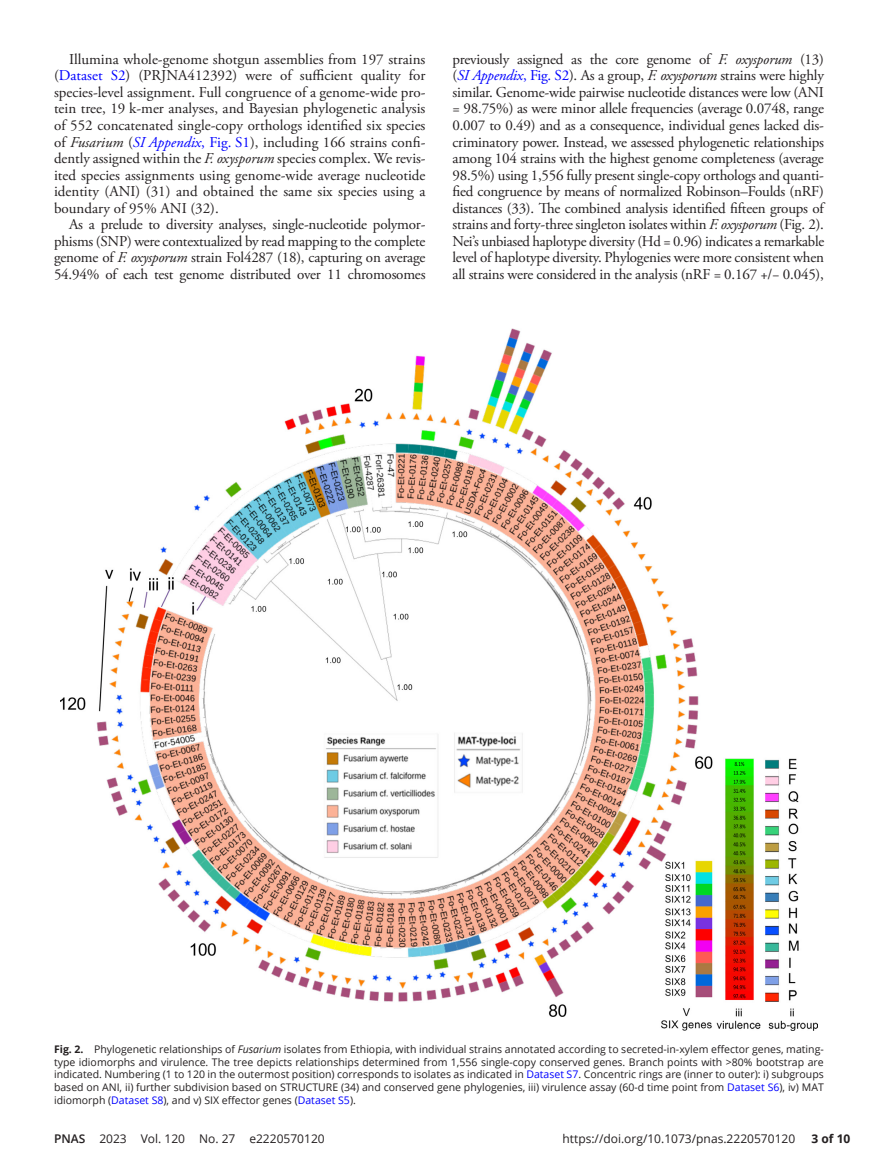
<style>
.page{position:relative;width:878px;height:1175px;background:#fff}
.page>*{position:absolute;margin:0;border:0;box-sizing:border-box;transform-origin:0 0}
.t1{font:15px/16.5px "Adobe Garamond Pro";letter-spacing:-.015em;color:#231f20;text-align:justify}
.t2{font:12px "Open Sans";color:#231f20}
.t3{font:700 12px "Open Sans";color:#231f20}
.t4{font:10.5px/12.8px "Open Sans";color:#231f20;text-align:justify}
.s1{color:#00f}
.s2{font-style:italic}
.s3{font-style:italic;color:#00f}
.s4{font-weight:700}
.s5{font-weight:600}
</style>
<div class="page">
<img style="left:60px;top:329px;width:757px;height:701px">
<p class="t1" style="left:54px;top:51px;width:373px;text-indent:15px">Illumina whole-genome shotgun assemblies from 197 strains (<span class="s1">Dataset S2</span>) (PRJNA412392) were of sufficient quality for species-level assignment. Full congruence of a genome-wide pro&shy;tein tree, 19 k-mer analyses, and Bayesian phylogenetic analysis of 552 concatenated single-copy orthologs identified six species of <span class="s2">Fusarium</span> (<span class="s3">SI Appendix</span><span class="s1">, Fig. S1</span>), including 166 strains confi&shy;dently assigned within the <span class="s2">F. oxysporum</span> species complex. We revis&shy;ited species assignments using genome-wide average nucleotide identity (ANI) (31) and obtained the same six species using a boundary of 95% ANI (32).</p>
<p class="t1" style="left:54px;top:216px;width:373px;text-indent:15px">As a prelude to diversity analyses, single-nucleotide polymor&shy;phisms (SNP) were contextualized by read mapping to the complete genome of <span class="s2">F. oxysporum</span> strain Fol4287 (18), capturing on average 54.94% of each test genome distributed over 11 chromosomes</p>
<p class="t1" style="left:452px;top:51px;width:373px">previously assigned as the core genome of <span class="s2">F. oxysporum</span> (13) (<span class="s3">SI Appendix</span><span class="s1">, Fig. S2</span>). As a group, <span class="s2">F. oxysporum</span> strains were highly similar. Genome-wide pairwise nucleotide distances were low (ANI = 98.75%) as were minor allele frequencies (average 0.0748, range 0.007 to 0.49) and as a consequence, individual genes lacked dis&shy;criminatory power. Instead, we assessed phylogenetic relationships among 104 strains with the highest genome completeness (average 98.5%) using 1,556 fully present single-copy orthologs and quanti&shy;fied congruence by means of normalized Robinson–Foulds (nRF) distances (33). The combined analysis identified fifteen groups of strains and forty-three singleton isolates within <span class="s2">F. oxysporum</span> (Fig. 2).<br>Nei’s unbiased haplotype diversity (Hd = 0.96) indicates a remarkable level of haplotype diversity. Phylogenies were more consistent when all strains were considered in the analysis (nRF = 0.167 +/− 0.045),</p>
<p class="t4" style="left:54px;top:1042px;width:771px"><span class="s4">Fig. 2.</span> Phylogenetic relationships of <span class="s2">Fusarium</span> isolates from Ethiopia, with individual strains annotated according to secreted-in-xylem effector genes, mating&shy;type idiomorphs and virulence. The tree depicts relationships determined from 1,556 single-copy conserved genes. Branch points with &gt;80% bootstrap are indicated. Numbering (1 to 120 in the outermost position) corresponds to isolates as indicated in <span class="s1">Dataset S7</span>. Concentric rings are (inner to outer): i) subgroups based on ANI, ii) further subdivision based on STRUCTURE (34) and conserved gene phylogenies, iii) virulence assay (60-d time point from <span class="s1">Dataset S6</span>), iv) MAT idiomorph (<span class="s1">Dataset S8</span>), and v) SIX effector genes (<span class="s1">Dataset S5</span>).</p>
<p class="t2" style="left:54px;top:1130px;width:272px"><span class="s5">PNAS</span> 2023 Vol. 120 No. 27 e2220570120</p>
<p class="t2" style="left:562px;top:1130px;width:234px">https://doi.org/10.1073/pnas.2220570120</p>
<p class="t3" style="left:811px;top:1130px;width:40px">3 of 10</p>
</div>
